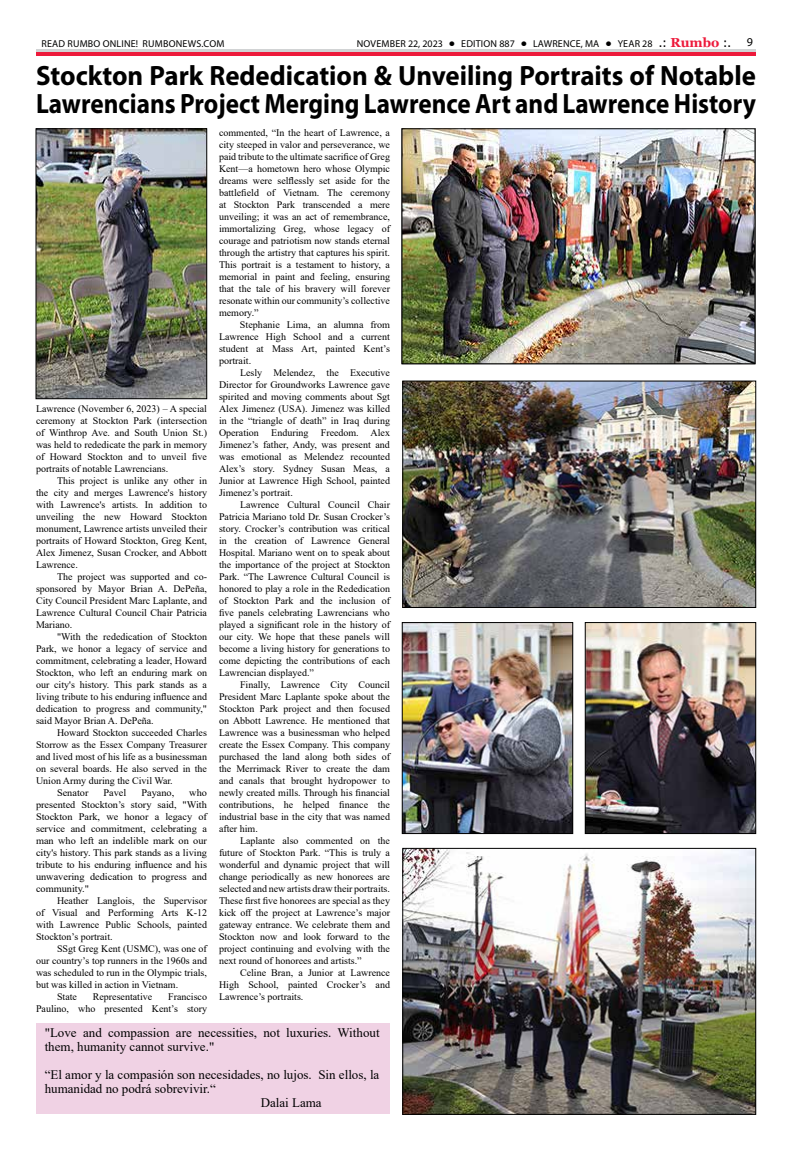
<style>
.page{position:relative;width:792px;height:1152px;background:#fff}
.page>*{position:absolute;margin:0;border:0;box-sizing:border-box;transform-origin:0 0}
.t1{font:700 28px/28px "Myriad Pro";color:#000;scale:.96 1}
.t2{font:13px/14px "Times New Roman";color:#000}
.t3{font:12px "Myriad Pro";color:#000}
.t4{font:10px/12px "Times New Roman";color:#000;text-align:justify}
.t5{font:10px "Myriad Pro";letter-spacing:.02em;color:#000}
.s1{font-family:"Tahoma";font-weight:700;color:#fff}
.s2{font-family:"Tahoma";font-size:12px}
.s3{font-family:"Georgia";font-weight:700;font-size:13px;color:#ed1a3b}
</style>
<div class="page">
<hr style="left:36px;top:52px;width:720px;height:4px;background:#ed1a3b">
<hr style="left:36px;top:49px;width:720px;height:3px;background:#d1d3d4">
<div style="left:36px;top:1023px;width:354px;height:91px;background:#f0d2e4"></div>
<img style="left:38px;top:130px;width:167px;height:267px">
<div style="left:36px;top:128px;width:171px;height:271px;border:1px solid #000"></div>
<img style="left:404px;top:130px;width:349px;height:232px">
<div style="left:402px;top:128px;width:353px;height:236px;border:1px solid #000"></div>
<img style="left:404px;top:383px;width:350px;height:223px">
<div style="left:402px;top:381px;width:354px;height:227px;border:1px solid #000"></div>
<img style="left:587px;top:624px;width:167px;height:208px">
<div style="left:585px;top:622px;width:171px;height:212px;border:1px solid #000"></div>
<img style="left:404px;top:624px;width:167px;height:208px">
<div style="left:402px;top:622px;width:171px;height:212px;border:1px solid #000"></div>
<img style="left:404px;top:850px;width:350px;height:263px">
<div style="left:402px;top:848px;width:354px;height:267px;border:1px solid #000"></div>
<p class="t5" style="left:41px;top:37px;width:185px">READ RUMBO ONLINE! RUMBONEWS.COM</p>
<p class="t5" style="left:357px;top:37px;width:376px">NOVEMBER 22, 2023 <span class="s1">•</span> EDITION 887 <span class="s1">•</span> LAWRENCE, MA <span class="s1">•</span> YEAR 28 <span class="s2">.:</span> <span class="s3">Rumbo</span> <span class="s2">:.</span></p>
<p class="t3" style="left:747px;top:35px;width:8px">9</p>
<h1 class="t1" style="left:36px;top:60px;width:752px">Stockton Park Rededication &amp; Unveiling Portraits of Notable<br>Lawrencians Project Merging Lawrence Art and Lawrence History</h1>
<p class="t4" style="left:219px;top:126px;width:173px">commented, “In the heart of Lawrence, a city steeped in valor and perseverance, we paid tribute to the ultimate sacrifice of Greg Kent—a hometown hero whose Olympic dreams were selflessly set aside for the battlefield of Vietnam. The ceremony at Stockton Park transcended a mere unveiling; it was an act of remembrance, immortalizing Greg, whose legacy of courage and patriotism now stands eternal through the artistry that captures his spirit.<br>This portrait is a testament to history, a memorial in paint and feeling, ensuring that the tale of his bravery will forever resonate within our community’s collective memory.”</p>
<p class="t4" style="left:219px;top:318px;width:173px;text-indent:21px">Stephanie Lima, an alumna from Lawrence High School and a current student at Mass Art, painted Kent’s portrait.</p>
<p class="t4" style="left:219px;top:366px;width:173px;text-indent:21px">Lesly Melendez, the Executive Director for Groundworks Lawrence gave spirited and moving comments about Sgt Alex Jimenez (USA). Jimenez was killed in the “triangle of death” in Iraq during Operation Enduring Freedom. Alex Jimenez’s father, Andy, was present and was emotional as Melendez recounted Alex’s story. Sydney Susan Meas, a Junior at Lawrence High School, painted Jimenez’s portrait.</p>
<p class="t4" style="left:219px;top:498px;width:173px;text-indent:21px">Lawrence Cultural Council Chair Patricia Mariano told Dr. Susan Crocker’s story. Crocker’s contribution was critical in the creation of Lawrence General Hospital. Mariano went on to speak about the importance of the project at Stockton Park. “The Lawrence Cultural Council is honored to play a role in the Rededication of Stockton Park and the inclusion of five panels celebrating Lawrencians who played a significant role in the history of our city. We hope that these panels will become a living history for generations to come depicting the contributions of each Lawrencian displayed.”</p>
<p class="t4" style="left:219px;top:678px;width:173px;text-indent:21px">Finally, Lawrence City Council President Marc Laplante spoke about the Stockton Park project and then focused on Abbott Lawrence. He mentioned that Lawrence was a businessman who helped create the Essex Company. This company purchased the land along both sides of the Merrimack River to create the dam and canals that brought hydropower to newly created mills. Through his financial contributions, he helped finance the industrial base in the city that was named after him.</p>
<p class="t4" style="left:219px;top:834px;width:173px;text-indent:21px">Laplante also commented on the future of Stockton Park. “This is truly a wonderful and dynamic project that will change periodically as new honorees are selected and new artists draw their portraits.<br>These first five honorees are special as they kick off the project at Lawrence’s major gateway entrance. We celebrate them and Stockton now and look forward to the project continuing and evolving with the next round of honorees and artists.”</p>
<p class="t4" style="left:219px;top:966px;width:173px;text-indent:21px">Celine Bran, a Junior at Lawrence High School, painted Crocker’s and Lawrence’s portraits.</p>
<p class="t4" style="left:36px;top:402px;width:173px">Lawrence (November 6, 2023) – A special ceremony at Stockton Park (intersection of Winthrop Ave. and South Union St.) was held to rededicate the park in memory of Howard Stockton and to unveil five portraits of notable Lawrencians.</p>
<p class="t4" style="left:36px;top:474px;width:173px;text-indent:21px">This project is unlike any other in the city and merges Lawrence's history with Lawrence's artists. In addition to unveiling the new Howard Stockton monument, Lawrence artists unveiled their portraits of Howard Stockton, Greg Kent, Alex Jimenez, Susan Crocker, and Abbott Lawrence.</p>
<p class="t4" style="left:36px;top:570px;width:173px;text-indent:21px">The project was supported and co&shy;sponsored by Mayor Brian A. DePeña, City Council President Marc Laplante, and Lawrence Cultural Council Chair Patricia Mariano.</p>
<p class="t4" style="left:36px;top:630px;width:173px;text-indent:21px">"With the rededication of Stockton Park, we honor a legacy of service and commitment, celebrating a leader, Howard Stockton, who left an enduring mark on our city's history. This park stands as a living tribute to his enduring influence and dedication to progress and community," said Mayor Brian A. DePeña.</p>
<p class="t4" style="left:57px;top:726px;width:151px">Howard Stockton succeeded Charles</p>
<p class="t4" style="left:36px;top:738px;width:173px">Storrow as the Essex Company Treasurer</p>
<p class="t4" style="left:36px;top:750px;width:173px">and lived most of his life as a businessman</p>
<p class="t4" style="left:36px;top:762px;width:173px">on several boards. He also served in the</p>
<p class="t4" style="left:36px;top:774px;width:138px">Union Army during the Civil War.</p>
<p class="t4" style="left:57px;top:786px;width:33px">Senator</p>
<p class="t4" style="left:103px;top:786px;width:24px">Pavel</p>
<p class="t4" style="left:141px;top:786px;width:34px">Payano,</p>
<p class="t4" style="left:36px;top:786px;width:173px;text-indent:153px">who presented Stockton’s story said, "With Stockton Park, we honor a legacy of service and commitment, celebrating a man who left an indelible mark on our city's history. This park stands as a living tribute to his enduring influence and his unwavering dedication to progress and community."</p>
<p class="t4" style="left:36px;top:894px;width:173px;text-indent:21px">Heather Langlois, the Supervisor of Visual and Performing Arts K-12 with Lawrence Public Schools, painted Stockton’s portrait.</p>
<p class="t4" style="left:57px;top:942px;width:151px">SSgt Greg Kent (USMC), was one of</p>
<p class="t4" style="left:36px;top:954px;width:173px">our country’s top runners in the 1960s and</p>
<p class="t4" style="left:36px;top:966px;width:173px">was scheduled to run in the Olympic trials,</p>
<p class="t4" style="left:36px;top:978px;width:144px">but was killed in action in Vietnam.</p>
<p class="t4" style="left:57px;top:990px;width:21px">State</p>
<p class="t4" style="left:93px;top:990px;width:61px">Representative</p>
<p class="t4" style="left:36px;top:990px;width:173px;text-align:right">Francisco<br>Paulino, who presented Kent’s story</p>
<h2 class="t2" style="left:45px;top:1026px;width:336px">"Love and compassion are necessities, not luxuries. Without them, humanity cannot survive."</h2>
<h2 class="t2" style="left:45px;top:1068px;width:336px">“El amor y la compasión son necesidades, no lujos. Sin ellos, la</h2>
<h2 class="t2" style="left:45px;top:1082px;width:173px">humanidad no podrá sobrevivir.“</h2>
<h2 class="t2" style="left:261px;top:1096px;width:63px">Dalai Lama</h2>
</div>
